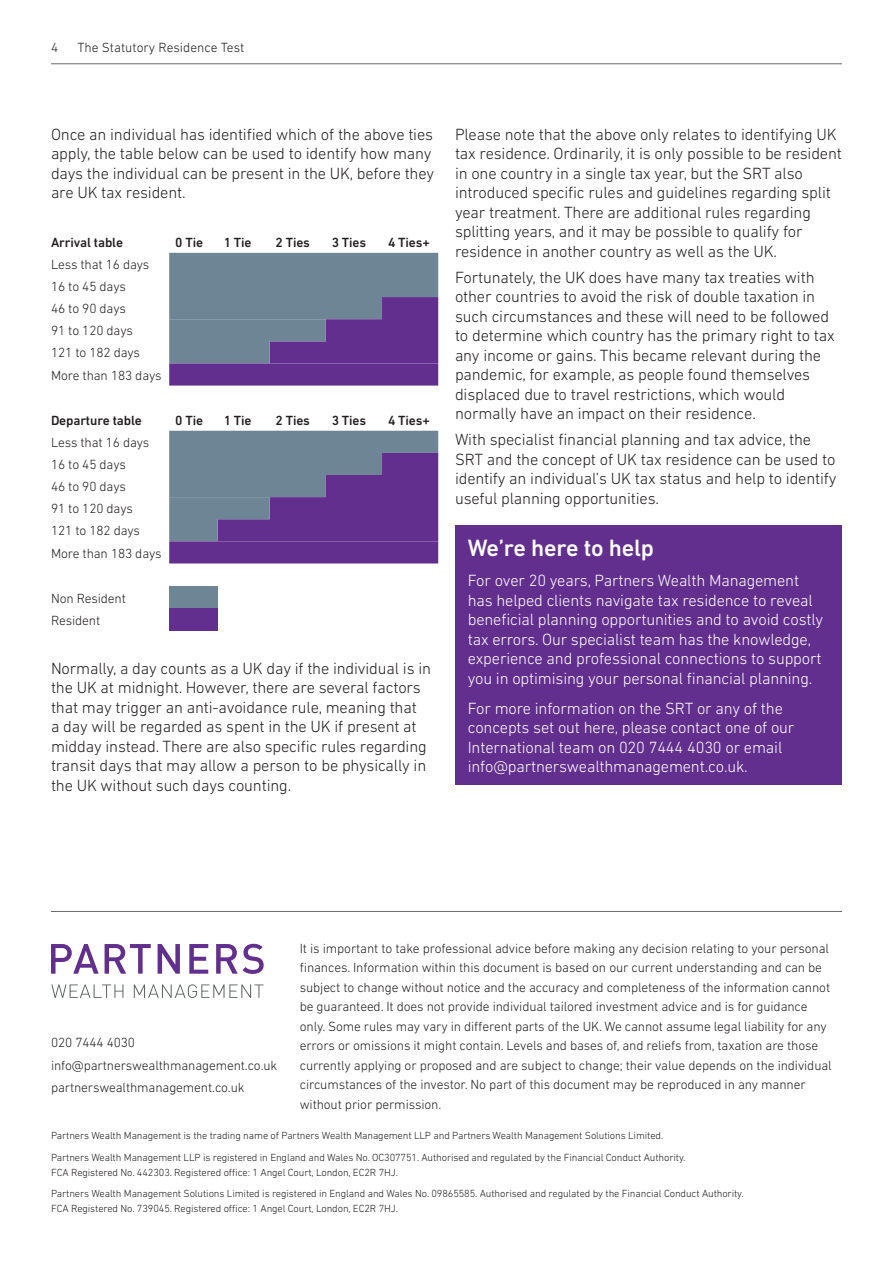
<style>
.page{position:relative;width:893px;height:1263px;background:#fff}
.page>*{position:absolute;margin:0;border:0;box-sizing:border-box;transform-origin:0 0}
.Body_11_13{font:500 24px "DIN Next LT Pro";letter-spacing:-.01em;color:#fff}
.Body_11_13-2{font:300 16.5px/19.5px "DIN Next LT Pro";letter-spacing:-.01em;color:#231f20}
.Body_11_13-3{font:300 16.5px/19.5px "DIN Next LT Pro";letter-spacing:-.01em;color:#fff}
.Body_9_10_8{font:300 13.5px/19.5px "DIN Next LT Pro";letter-spacing:-.01em;color:#231f20}
.Body_9_10_8-2{font:500 13.5px "DIN Next LT Pro";letter-spacing:-.01em;color:#231f20}
.Body_9_10_8-3{font:300 10.5px/15px "DIN Next LT Pro";letter-spacing:-.01em;color:#231f20}
</style>
<div class="page">
<hr style="left:51px;top:63px;width:791px;height:1px;background:#686e67">
<div style="left:455px;top:525px;width:387px;height:260px;background:#632f8f"></div>
<svg style="left:169px;top:253px;width:269px;height:133px;background:#6a6594"></svg>
<svg style="left:169px;top:431px;width:269px;height:132px;background:#685992"></svg>
<div style="left:169px;top:586px;width:49px;height:23px;background:#6e8596"></div>
<div style="left:169px;top:609px;width:49px;height:22px;background:#632f8f"></div>
<hr style="left:51px;top:911px;width:791px;height:1px;background:#686e67">
<svg style="left:51px;top:944px;width:48px;height:30px"></svg>
<svg style="left:105px;top:944px;width:46px;height:30px"></svg>
<svg style="left:158px;top:944px;width:22px;height:30px"></svg>
<svg style="left:189px;top:944px;width:19px;height:30px"></svg>
<svg style="left:216px;top:944px;width:48px;height:30px"></svg>
<svg style="left:51px;top:984px;width:72px;height:14px"></svg>
<svg style="left:134px;top:984px;width:129px;height:14px"></svg>
<p class="Body_9_10_8" style="left:51px;top:37px;width:9px">4</p>
<p class="Body_9_10_8" style="left:77px;top:37px;width:168px">The Statutory Residence Test</p>
<p class="Body_11_13-2" style="left:51px;top:124px;width:385px">Once an individual has identified which of the above ties apply, the table below can be used to identify how many days the individual can be present in the UK, before they are UK tax resident.</p>
<p class="Body_11_13-2" style="left:455px;top:124px;width:388px">Please note that the above only relates to identifying UK tax residence. Ordinarily, it is only possible to be resident in one country in a single tax year, but the SRT also introduced specific rules and guidelines regarding split year treatment. There are additional rules regarding splitting years, and it may be possible to qualify for residence in another country as well as the UK.</p>
<p class="Body_11_13-2" style="left:455px;top:267px;width:381px">Fortunately, the UK does have many tax treaties with other countries to avoid the risk of double taxation in such circumstances and these will need to be followed to determine which country has the primary right to tax any income or gains. This became relevant during the pandemic, for example, as people found themselves displaced due to travel restrictions, which would normally have an impact on their residence.</p>
<p class="Body_11_13-2" style="left:455px;top:430px;width:383px">With specialist financial planning and tax advice, the SRT and the concept of UK tax residence can be used to identify an individual’s UK tax status and help to identify useful planning opportunities.</p>
<p class="Body_9_10_8-2" style="left:51px;top:234px;width:74px">Arrival table</p>
<p class="Body_9_10_8-2" style="left:175px;top:234px;width:29px">0 Tie</p>
<p class="Body_9_10_8-2" style="left:224px;top:234px;width:29px">1 Tie</p>
<p class="Body_9_10_8-2" style="left:276px;top:234px;width:36px">2 Ties</p>
<p class="Body_9_10_8-2" style="left:332px;top:234px;width:36px">3 Ties</p>
<p class="Body_9_10_8-2" style="left:388px;top:234px;width:43px">4 Ties+</p>
<p class="Body_9_10_8" style="left:51px;top:254px;width:100px">Less that 16 days</p>
<p class="Body_9_10_8" style="left:51px;top:277px;width:76px">16 to 45 days</p>
<p class="Body_9_10_8" style="left:51px;top:299px;width:76px">46 to 90 days</p>
<p class="Body_9_10_8" style="left:51px;top:321px;width:83px">91 to 120 days</p>
<p class="Body_9_10_8" style="left:51px;top:343px;width:90px">121 to 182 days</p>
<p class="Body_9_10_8" style="left:51px;top:365px;width:112px">More than 183 days</p>
<p class="Body_9_10_8-2" style="left:51px;top:412px;width:92px">Departure table</p>
<p class="Body_9_10_8-2" style="left:175px;top:412px;width:29px">0 Tie</p>
<p class="Body_9_10_8-2" style="left:224px;top:412px;width:29px">1 Tie</p>
<p class="Body_9_10_8-2" style="left:276px;top:412px;width:36px">2 Ties</p>
<p class="Body_9_10_8-2" style="left:332px;top:412px;width:36px">3 Ties</p>
<p class="Body_9_10_8-2" style="left:388px;top:412px;width:43px">4 Ties+</p>
<p class="Body_9_10_8" style="left:51px;top:432px;width:100px">Less that 16 days</p>
<p class="Body_9_10_8" style="left:51px;top:454px;width:76px">16 to 45 days</p>
<p class="Body_9_10_8" style="left:51px;top:477px;width:76px">46 to 90 days</p>
<p class="Body_9_10_8" style="left:51px;top:499px;width:83px">91 to 120 days</p>
<p class="Body_9_10_8" style="left:51px;top:521px;width:90px">121 to 182 days</p>
<p class="Body_9_10_8" style="left:51px;top:543px;width:112px">More than 183 days</p>
<p class="Body_9_10_8" style="left:51px;top:588px;width:76px">Non Resident</p>
<p class="Body_9_10_8" style="left:51px;top:610px;width:51px">Resident</p>
<p class="Body_11_13" style="left:468px;top:534px;width:188px">We’re here to help</p>
<p class="Body_11_13-3" style="left:468px;top:570px;width:357px">For over 20 years, Partners Wealth Management has helped clients navigate tax residence to reveal beneficial planning opportunities and to avoid costly tax errors. Our specialist team has the knowledge, experience and professional connections to support you in optimising your personal financial planning.</p>
<p class="Body_11_13-3" style="left:468px;top:698px;width:328px">For more information on the SRT or any of the concepts set out here, please contact one of our International team on 020 7444 4030 or email info@partnerswealthmanagement.co.uk.</p>
<p class="Body_11_13-2" style="left:51px;top:658px;width:381px">Normally, a day counts as a UK day if the individual is in the UK at midnight. However, there are several factors that may trigger an anti-avoidance rule, meaning that<br>a day will be regarded as spent in the UK if present at midday instead. There are also specific rules regarding transit days that may allow a person to be physically in the UK without such days counting.</p>
<p class="Body_9_10_8" style="left:300px;top:938px;width:533px">It is important to take professional advice before making any decision relating to your personal finances. Information within this document is based on our current understanding and can be subject to change without notice and the accuracy and completeness of the information cannot be guaranteed. It does not provide individual tailored investment advice and is for guidance only. Some rules may vary in different parts of the UK. We cannot assume legal liability for any errors or omissions it might contain. Levels and bases of, and reliefs from, taxation are those currently applying or proposed and are subject to change; their value depends on the individual circumstances of the investor. No part of this document may be reproduced in any manner without prior permission.</p>
<p class="Body_9_10_8" style="left:51px;top:1033px;width:86px">020 7444 4030</p>
<p class="Body_9_10_8" style="left:51px;top:1055px;width:228px">info@partnerswealthmanagement.co.uk</p>
<p class="Body_9_10_8" style="left:51px;top:1078px;width:195px">partnerswealthmanagement.co.uk</p>
<p class="Body_9_10_8-3" style="left:51px;top:1128px;width:614px">Partners Wealth Management is the trading name of Partners Wealth Management LLP and Partners Wealth Management Solutions Limited.</p>
<p class="Body_9_10_8-3" style="left:51px;top:1149px;width:636px">Partners Wealth Management LLP is registered in England and Wales No. OC307751. Authorised and regulated by the Financial Conduct Authority.<br>FCA Registered No. 442303. Registered office: 1 Angel Court, London, EC2R 7HJ.</p>
<p class="Body_9_10_8-3" style="left:51px;top:1186px;width:694px">Partners Wealth Management Solutions Limited is registered in England and Wales No. 09865585. Authorised and regulated by the Financial Conduct Authority.<br>FCA Registered No. 739045. Registered office: 1 Angel Court, London, EC2R 7HJ.</p>
</div>
